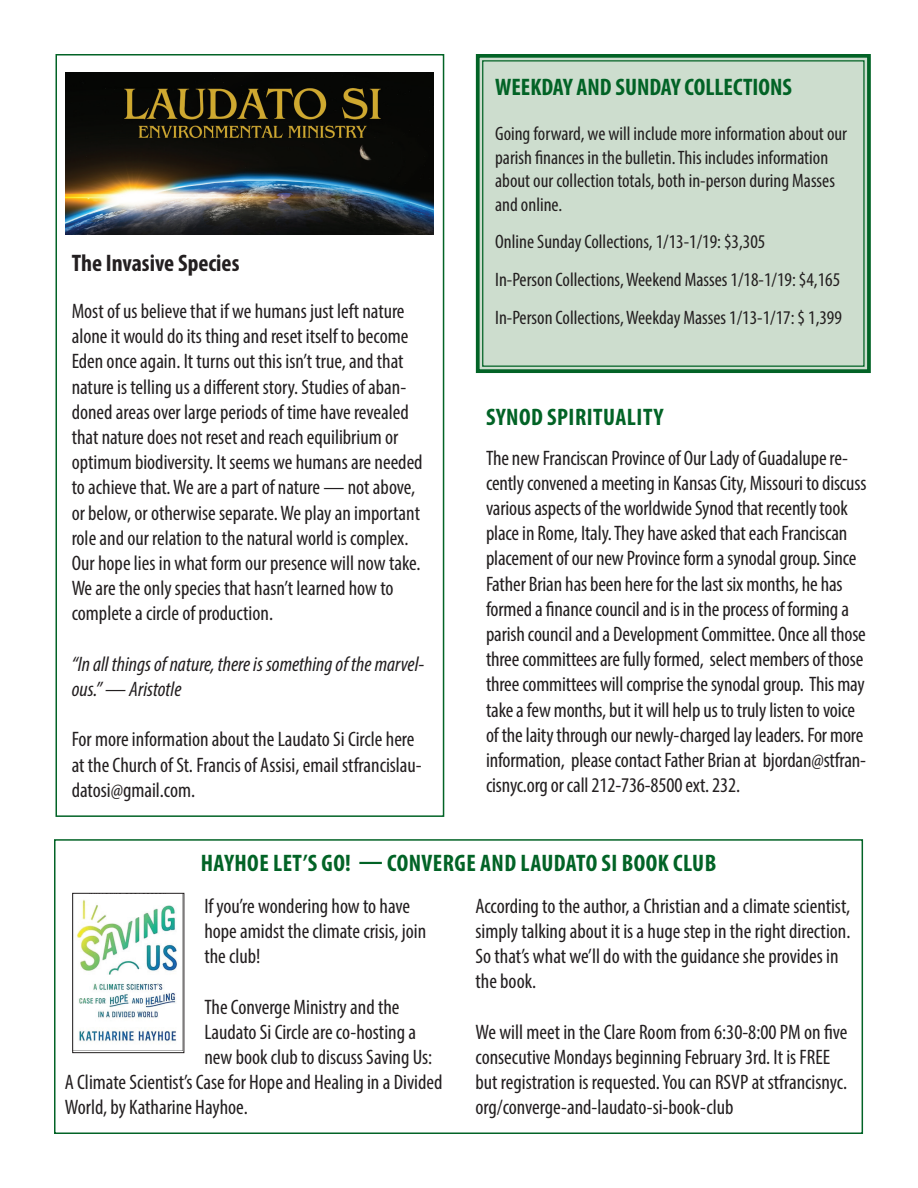
<style>
.page{position:relative;width:918px;height:1188px;background:#fff}
.page>*{position:absolute;margin:0;border:0;box-sizing:border-box;transform-origin:0 0}
.t1{font:700 condensed 24px "Myriad Pro";letter-spacing:.02em;color:#026326}
.t2{font:700 condensed 24px "Myriad Pro";color:#026326}
.t3{font:700 condensed 24px "Myriad Pro";color:#231f20}
.t4{font:condensed 21px/25.2px "Myriad Pro";color:#231f20}
.t5{font:italic condensed 21px/25.2px "Myriad Pro";color:#231f20}
.t6{font:condensed 19.5px/23.4px "Myriad Pro";color:#231f20}
</style>
<div class="page">
<img style="left:66px;top:73px;width:368px;height:161px">
<div style="left:56px;top:54px;width:388px;height:763px;border:2px solid #026326"></div>
<div style="left:54px;top:839px;width:809px;height:295px;border:2px solid #026326"></div>
<img style="left:74px;top:899px;width:108px;height:152px">
<div style="left:72px;top:893px;width:112px;height:160px;border:1px solid #231f20"></div>
<div style="left:475px;top:54px;width:396px;height:319px;background:#cdddce"></div>
<div style="left:482px;top:60px;width:383px;height:307px;border:1px solid #026326"></div>
<p class="t3" style="left:72px;top:248px;width:169px">The Invasive Species</p>
<p class="t4" style="left:72px;top:298px;width:353px">Most of us believe that if we humans just left nature alone it would do its thing and reset itself to become Eden once again. It turns out this isn’t true, and that nature is telling us a different story. Studies of aban&shy;doned areas over large periods of time have revealed that nature does not reset and reach equilibrium or optimum biodiversity. It seems we humans are needed to achieve that. We are a part of nature — not above, or below, or otherwise separate. We play an important role and our relation to the natural world is complex.<br>Our hope lies in what form our presence will now take.<br>We are the only species that hasn’t learned how to complete a circle of production.</p>
<p class="t5" style="left:72px;top:651px;width:354px">“In all things of nature, there is something of the marvel&shy;ous.” — Aristotle</p>
<p class="t4" style="left:72px;top:727px;width:352px">For more information about the Laudato Si Circle here at the Church of St. Francis of Assisi, email stfrancislau&shy;datosi@gmail.com.</p>
<p class="t2" style="left:495px;top:72px;width:298px">WEEKDAY AND SUNDAY COLLECTIONS</p>
<p class="t6" style="left:495px;top:122px;width:353px">Going forward, we will include more information about our parish finances in the bulletin. This includes information about our collection totals, both in-person during Masses and online.</p>
<p class="t6" style="left:495px;top:223px;width:348px;line-height:37.8px">Online Sunday Collections, 1/13-1/19: $3,305<br>In-Person Collections, Weekend Masses 1/18-1/19: $4,165<br>In-Person Collections, Weekday Masses 1/13-1/17: $ 1,399</p>
<p class="t1" style="left:486px;top:402px;width:179px">SYNOD SPIRITUALITY</p>
<p class="t4" style="left:486px;top:445px;width:382px">The new Franciscan Province of Our Lady of Guadalupe re&shy;cently convened a meeting in Kansas City, Missouri to discuss various aspects of the worldwide Synod that recently took place in Rome, Italy. They have asked that each Franciscan placement of our new Province form a synodal group. Since Father Brian has been here for the last six months, he has formed a finance council and is in the process of forming a parish council and a Development Committee. Once all those three committees are fully formed, select members of those three committees will comprise the synodal group. This may take a few months, but it will help us to truly listen to voice of the laity through our newly-charged lay leaders. For more information, please contact Father Brian at bjordan@stfran&shy;cisnyc.org or call 212-736-8500 ext. 232.</p>
<p class="t1" style="left:201px;top:848px;width:517px">HAYHOE LET’S GO! — CONVERGE AND LAUDATO SI BOOK CLUB</p>
<p class="t4" style="left:475px;top:893px;width:376px">According to the author, a Christian and a climate scientist, simply talking about it is a huge step in the right direction.<br>So that’s what we’ll do with the guidance she provides in the book.</p>
<p class="t4" style="left:475px;top:1019px;width:373px">We will meet in the Clare Room from 6:30-8:00 PM on five consecutive Mondays beginning February 3rd. It is FREE but registration is requested. You can RSVP at stfrancisnyc. org/converge-and-laudato-si-book-club</p>
<p class="t4" style="left:204px;top:893px;width:223px">If you’re wondering how to have hope amidst the climate crisis, join the club!</p>
<p class="t4" style="left:204px;top:994px;width:197px">The Converge Ministry and the</p>
<p class="t4" style="left:204px;top:1019px;width:213px">Laudato Si Circle are co-hosting a</p>
<p class="t4" style="left:204px;top:1044px;width:230px">new book club to discuss Saving Us:</p>
<p class="t4" style="left:65px;top:1069px;width:379px">A Climate Scientist’s Case for Hope and Healing in a Divided</p>
<p class="t4" style="left:65px;top:1095px;width:184px">World, by Katharine Hayhoe.</p>
</div>
